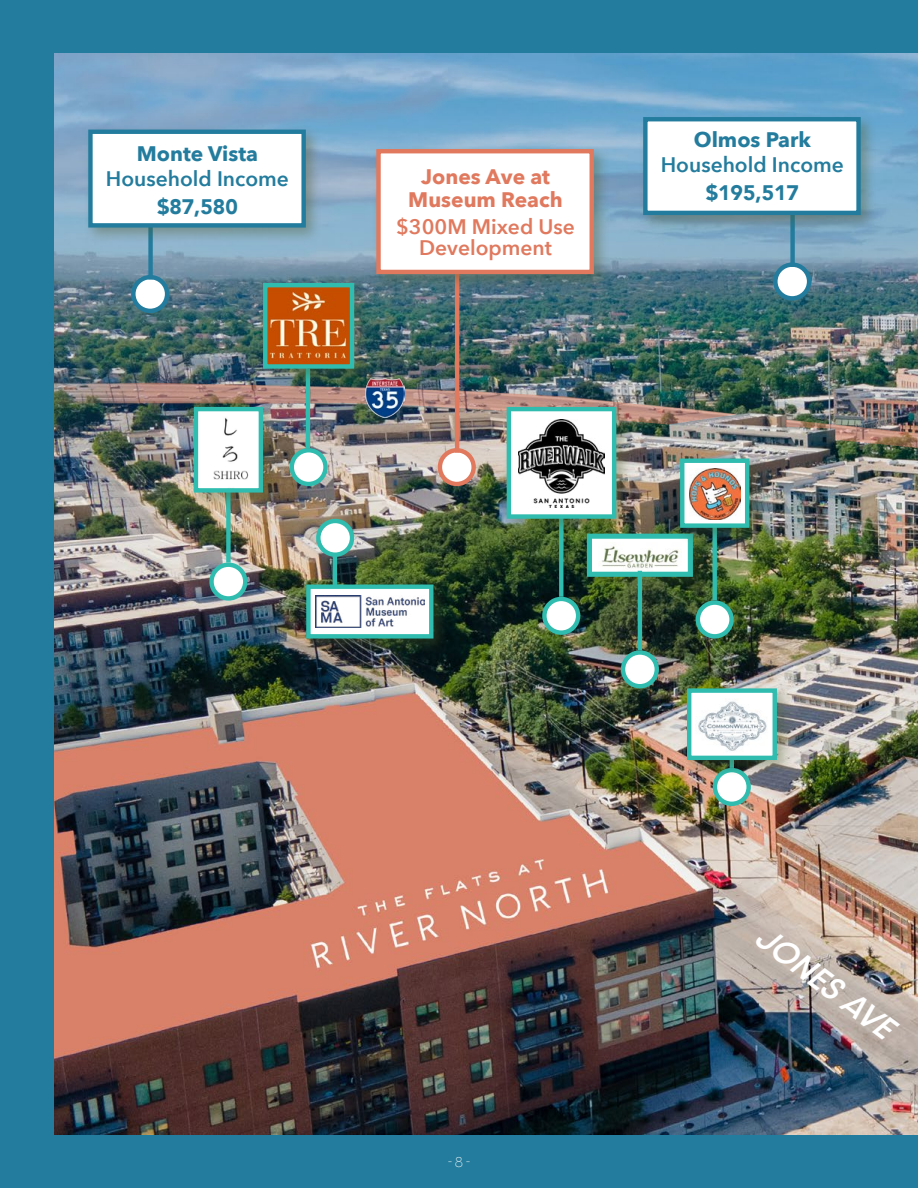
<style>
.page{position:relative;width:918px;height:1188px;background:#237c9d}
.page>*{position:absolute;margin:0;border:0;box-sizing:border-box;transform-origin:0 0}
.t1{font:italic 500 27.75px "Dazzle Unicase";color:#fff}
.t2{font:600 21px "Avenir Next";color:#237c9d}
.t3{font:600 21px/21px "Avenir Next";color:#e0795e;text-align:center}
.t4{font:700 21px/22.5px "Avenir Next";color:#e0795e;text-align:center}
.t5{font:700 21px "Avenir Next";color:#237c9d}
.t6{font:900 21px "Avenir";color:#237c9d}
.t7{font:100 12px "Dazzle Unicase";color:#fff}
</style>
<div class="page">
<img style="left:54px;top:53px;width:864px;height:1081px">
<img style="left:54px;top:383px;width:682px;height:42px">
<img style="left:786px;top:420px;width:132px;height:53px">
<img style="left:366px;top:379px;width:38px;height:38px">
<div style="left:582px;top:529px;width:130px;height:67px;background:#4d5927;opacity:.38"></div>
<div style="left:589px;top:536px;width:101px;height:38px;background:#fff"></div>
<img style="left:602px;top:546px;width:78px;height:25px">
<div style="left:587px;top:534px;width:106px;height:43px;border:5px solid #30bcae"></div>
<hr style="left:306px;top:369px;width:4px;height:79px;background:#30bcae">
<svg style="left:292px;top:450px;width:34px;height:34px"></svg>
<div style="left:290px;top:448px;width:38px;height:38px;border:4px solid #30bcae;border-radius:50%"></div>
<div style="left:259px;top:279px;width:112px;height:106px;background:#4d5927;opacity:.38"></div>
<img style="left:268px;top:288px;width:81px;height:76px">
<div style="left:263px;top:283px;width:91px;height:86px;border:4px solid #30bcae"></div>
<svg style="left:544px;top:599px;width:34px;height:34px"></svg>
<div style="left:542px;top:597px;width:38px;height:38px;border:4px solid #30bcae;border-radius:50%"></div>
<svg style="left:559px;top:535px;width:4px;height:62px"></svg>
<div style="left:502px;top:402px;width:131px;height:133px;background:#4d5927;opacity:.38"></div>
<div style="left:509px;top:409px;width:105px;height:108px;background:#fff"></div>
<img style="left:518px;top:419px;width:87px;height:89px">
<div style="left:507px;top:407px;width:109px;height:112px;border:4px solid #30bcae"></div>
<svg style="left:623px;top:653px;width:34px;height:33px"></svg>
<div style="left:621px;top:650px;width:38px;height:38px;border:4px solid #30bcae;border-radius:50%"></div>
<hr style="left:638px;top:571px;width:4px;height:79px;background:#30bcae">
<svg style="left:698px;top:603px;width:34px;height:33px"></svg>
<div style="left:696px;top:600px;width:38px;height:39px;border:4px solid #30bcae;border-radius:50%"></div>
<hr style="left:713px;top:521px;width:4px;height:79px;background:#30bcae">
<div style="left:676px;top:454px;width:90px;height:90px;background:#4d5927;opacity:.38"></div>
<div style="left:682px;top:461px;width:65px;height:65px;background:#fff"></div>
<img style="left:689px;top:468px;width:52px;height:51px">
<div style="left:680px;top:459px;width:69px;height:69px;border:4px solid #30bcae"></div>
<svg style="left:212px;top:565px;width:33px;height:33px"></svg>
<div style="left:209px;top:563px;width:38px;height:38px;border:4px solid #30bcae;border-radius:50%"></div>
<div style="left:226px;top:483px;width:5px;height:80px;background:#30bcae"></div>
<div style="left:189px;top:402px;width:90px;height:107px;background:#4d5927;opacity:.38"></div>
<div style="left:196px;top:409px;width:65px;height:81px;background:#fff"></div>
<img style="left:213px;top:417px;width:36px;height:63px">
<div style="left:194px;top:407px;width:69px;height:86px;border:4px solid #30bcae"></div>
<svg style="left:775px;top:265px;width:34px;height:33px"></svg>
<div style="left:773px;top:262px;width:38px;height:39px;border:4px solid #237c9d;border-radius:50%"></div>
<div style="left:790px;top:195px;width:5px;height:72px;background:#237c9d"></div>
<div style="left:639px;top:113px;width:238px;height:119px;background:#4d5927;opacity:.38"></div>
<div style="left:643px;top:117px;width:218px;height:98px;background:#fff;border:4px solid #237c9d"></div>
<svg style="left:133px;top:277px;width:34px;height:34px"></svg>
<div style="left:131px;top:275px;width:38px;height:38px;border:4px solid #237c9d;border-radius:50%"></div>
<div style="left:148px;top:208px;width:5px;height:71px;background:#237c9d"></div>
<div style="left:84px;top:125px;width:238px;height:119px;background:#4d5927;opacity:.38"></div>
<div style="left:88px;top:130px;width:218px;height:98px;background:#fff;border:4px solid #237c9d"></div>
<svg style="left:440px;top:450px;width:34px;height:34px"></svg>
<div style="left:438px;top:448px;width:38px;height:38px;border:4px solid #e0795e;border-radius:50%"></div>
<hr style="left:455px;top:268px;width:4px;height:185px;background:#e0795e">
<div style="left:372px;top:145px;width:238px;height:146px;background:#4d5927;opacity:.38"></div>
<div style="left:376px;top:149px;width:218px;height:125px;background:#fff;border:4px solid #e0795e"></div>
<svg style="left:318px;top:521px;width:34px;height:34px"></svg>
<div style="left:316px;top:519px;width:38px;height:38px;border:4px solid #30bcae;border-radius:50%"></div>
<hr style="left:333px;top:555px;width:4px;height:80px;background:#30bcae">
<div style="left:302px;top:580px;width:148px;height:75px;background:#4d5927;opacity:.38"></div>
<div style="left:308px;top:587px;width:123px;height:49px;background:#fff"></div>
<img style="left:315px;top:595px;width:110px;height:33px">
<div style="left:306px;top:585px;width:127px;height:54px;border:4px solid #30bcae"></div>
<div style="left:715px;top:770px;width:34px;height:34px;background:#fff;border-radius:50%"></div>
<div style="left:713px;top:768px;width:38px;height:38px;border:4px solid #30bcae;border-radius:50%"></div>
<div style="left:683px;top:684px;width:111px;height:93px;background:#4d5927;opacity:.38"></div>
<div style="left:689px;top:691px;width:86px;height:67px;background:#fff"></div>
<img style="left:698px;top:701px;width:69px;height:51px">
<div style="left:687px;top:688px;width:90px;height:72px;border:4px solid #30bcae"></div>
<p class="t5" style="left:137px;top:135px;width:123px">Monte Vista</p>
<p class="t6" style="left:157px;top:188px;width:82px">$87,580</p>
<p class="t2" style="left:106px;top:160px;width:185px">Household Income</p>
<p class="t4" style="left:408px;top:165px;width:156px">Jones Ave at<br>Museum Reach</p>
<p class="t3" style="left:396px;top:215px;width:180px">$300M Mixed Use<br>Development</p>
<p class="t5" style="left:694px;top:122px;width:119px">Olmos Park</p>
<p class="t6" style="left:706px;top:174px;width:95px">$195,517</p>
<p class="t2" style="left:661px;top:146px;width:185px">Household Income</p>
<p class="t7" style="left:448px;top:1154px;width:23px">- 8 -</p>
<h1 class="t1" style="left:772px;top:916px;width:164px;rotate:37deg">JONES AVE</h1>
</div>
